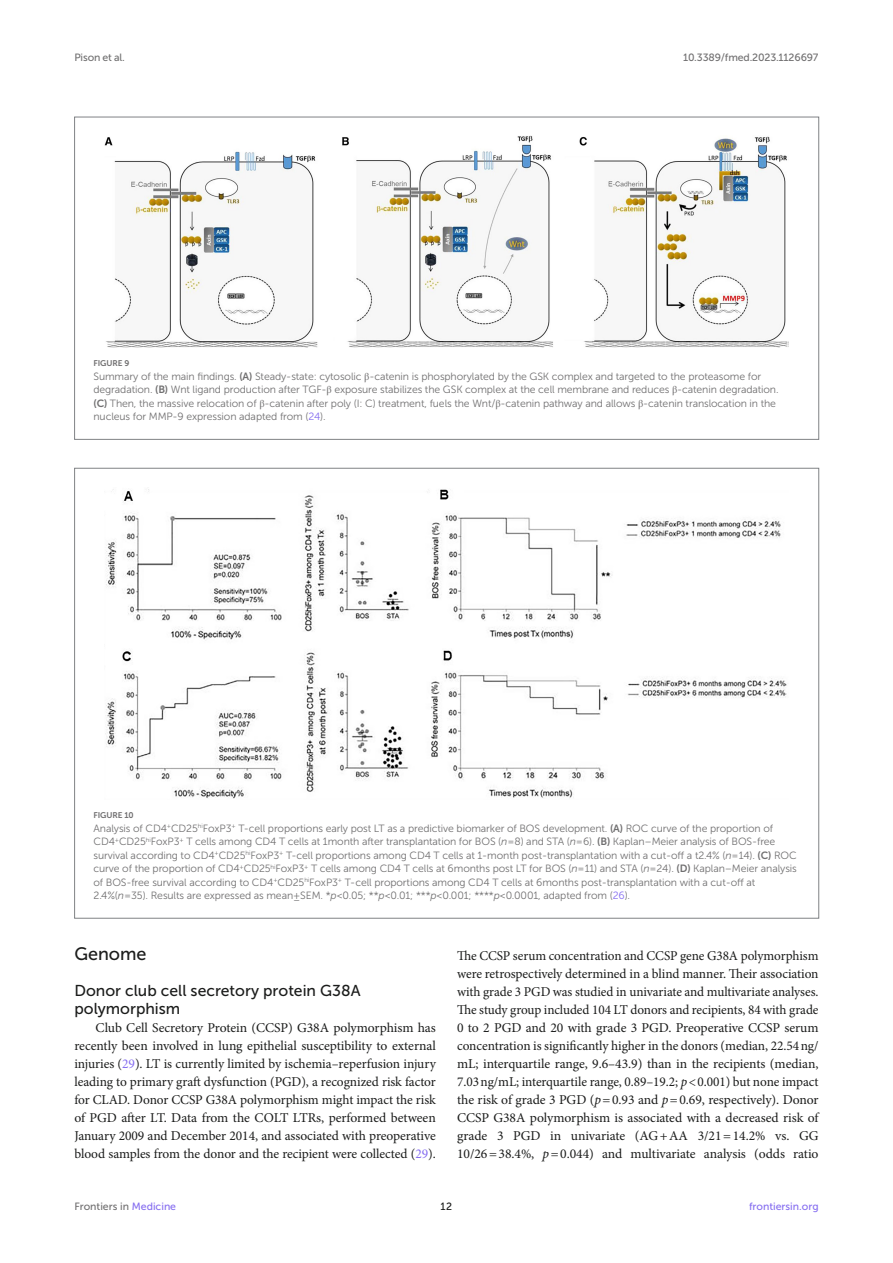
<style>
.page{position:relative;width:893px;height:1263px;background:#fff}
.page>*{position:absolute;margin:0;border:0;box-sizing:border-box;transform-origin:0 0}
.HEAD_2{font:18px "Museo Sans 500";color:#1b1c1b}
.HEAD_3_after_HEAD_2{font:15.75px/18px "Museo Sans 500";color:#1b1c1b}
.TEXT_FLUSH{font:13.5px/18px "Minion Pro";letter-spacing:-.005em;color:#1b1c1b;text-align:justify}
.FIG_LEG{font:10.5px/13.5px "Museo Sans 300";letter-spacing:-.01em;color:#706f70}
.t1{font:10.5px "Museo Sans 500";letter-spacing:-.015em;color:#706f70}
.t2{font:10.5px "Museo Sans 500";color:#856df0}
.t3{font:10.5px "Museo Sans 500";color:#1b1c1b}
.FIG_HD{font:8.25px "Museo Sans 700";letter-spacing:-.01em;color:#706f70}
.s1{font-family:"Museo Sans 700"}
.s2{font-family:"STIX General"}
.s3{color:#856df0}
.s4{font-style:italic}
</style>
<div class="page">
<img style="left:105px;top:489px;width:682px;height:310px">
<img style="left:104px;top:136px;width:685px;height:212px">
<p class="t1" style="left:74px;top:51px;width:52px">Pison et al.</p>
<p class="t1" style="left:683px;top:51px;width:137px">10.3389/fmed.2023.1126697</p>
<p class="FIG_HD" style="left:94px;top:359px;width:37px">FIGURE 9</p>
<p class="FIG_LEG" style="left:94px;top:370px;width:687px">Summary of the main findings. <span class="s1">(A)</span> Steady-state: cytosolic <span class="s2">β</span>-catenin is phosphorylated by the GSK complex and targeted to the proteasome for degradation. <span class="s1">(B)</span> Wnt ligand production after TGF-<span class="s2">β</span> exposure stabilizes the GSK complex at the cell membrane and reduces <span class="s2">β</span>-catenin degradation. <span class="s1">(C)</span> Then, the massive relocation of <span class="s2">β</span>-catenin after poly (I: C) treatment, fuels the Wnt/<span class="s2">β</span>-catenin pathway and allows <span class="s2">β</span>-catenin translocation in the nucleus for MMP-9 expression adapted from (<span class="s3">24</span>).</p>
<p class="FIG_HD" style="left:94px;top:811px;width:42px">FIGURE 10</p>
<p class="FIG_LEG" style="left:94px;top:821px;width:705px">Analysis of CD4<sup>+</sup>CD25<sup>hi</sup>FoxP3<sup>+</sup> T-cell proportions early post LT as a predictive biomarker of BOS development. <span class="s1">(A)</span> ROC curve of the proportion of CD4<sup>+</sup>CD25<sup>hi</sup>FoxP3<sup>+</sup> T cells among CD4 T cells at 1 month after transplantation for BOS (<span class="s4">n</span> = 8) and STA (<span class="s4">n</span> = 6). <span class="s1">(B)</span> Kaplan–Meier analysis of BOS-free survival according to CD4<sup>+</sup>CD25<sup>hi</sup>FoxP3<sup>+</sup> T-cell proportions among CD4 T cells at 1-month post-transplantation with a cut-off a t2.4% (<span class="s4">n</span> = 14). <span class="s1">(C)</span> ROC curve of the proportion of CD4<sup>+</sup>CD25<sup>hi</sup>FoxP3<sup>+</sup> T cells among CD4 T cells at 6 months post LT for BOS (<span class="s4">n</span> = 11) and STA (<span class="s4">n</span> = 24). <span class="s1">(D)</span> Kaplan–Meier analysis of BOS-free survival according to CD4<sup>+</sup>CD25<sup>hi</sup>FoxP3<sup>+</sup> T-cell proportions among CD4 T cells at 6 months post-transplantation with a cut-off at<br>2.4%(<span class="s4">n</span> = 35). Results are expressed as mean ± SEM. *<span class="s4">p</span> &lt; 0.05; **<span class="s4">p</span> &lt; 0.01; ***<span class="s4">p</span> &lt; 0.001; ****<span class="s4">p</span> &lt; 0.0001, adapted from (<span class="s3">26</span>).</p>
<p class="HEAD_2" style="left:74px;top:944px;width:74px">Genome</p>
<p class="HEAD_3_after_HEAD_2" style="left:74px;top:982px;width:288px">Donor club cell secretory protein G38A polymorphism</p>
<p class="TEXT_FLUSH" style="left:74px;top:1019px;width:363px;text-indent:21px">Club Cell Secretory Protein (CCSP) G38A polymorphism has recently been involved in lung epithelial susceptibility to external injuries (<span class="s3">29</span>). LT is currently limited by ischemia–reperfusion injury leading to primary graft dysfunction (PGD), a recognized risk factor for CLAD. Donor CCSP G38A polymorphism might impact the risk of PGD after LT. Data from the COLT LTRs, performed between January 2009 and December 2014, and associated with preoperative blood samples from the donor and the recipient were collected (<span class="s3">29</span>).</p>
<p class="TEXT_FLUSH" style="left:457px;top:947px;width:363px">The CCSP serum concentration and CCSP gene G38A polymorphism were retrospectively determined in a blind manner. Their association with grade 3 PGD was studied in univariate and multivariate analyses.<br>The study group included 104 LT donors and recipients, 84 with grade 0 to 2 PGD and 20 with grade 3 PGD. Preoperative CCSP serum concentration is significantly higher in the donors (median, 22.54ng/ mL; interquartile range, 9.6–43.9) than in the recipients (median, 7.03ng/mL; interquartile range, 0.89–19.2; <span class="s4">p</span>&lt;0.001) but none impact the risk of grade 3 PGD (<span class="s4">p</span>=0.93 and <span class="s4">p</span>=0.69, respectively). Donor CCSP G38A polymorphism is associated with a decreased risk of grade 3 PGD in univariate (AG+AA 3/21=14.2% vs. GG 10/26=38.4%, <span class="s4">p</span>=0.044) and multivariate analysis (odds ratio</p>
<p class="t1" style="left:74px;top:1200px;width:103px">Frontiers in <span class="s3">Medicine</span></p>
<p class="t3" style="left:441px;top:1200px;width:13px">12</p>
<p class="t2" style="left:749px;top:1200px;width:71px">frontiersin.org</p>
</div>
